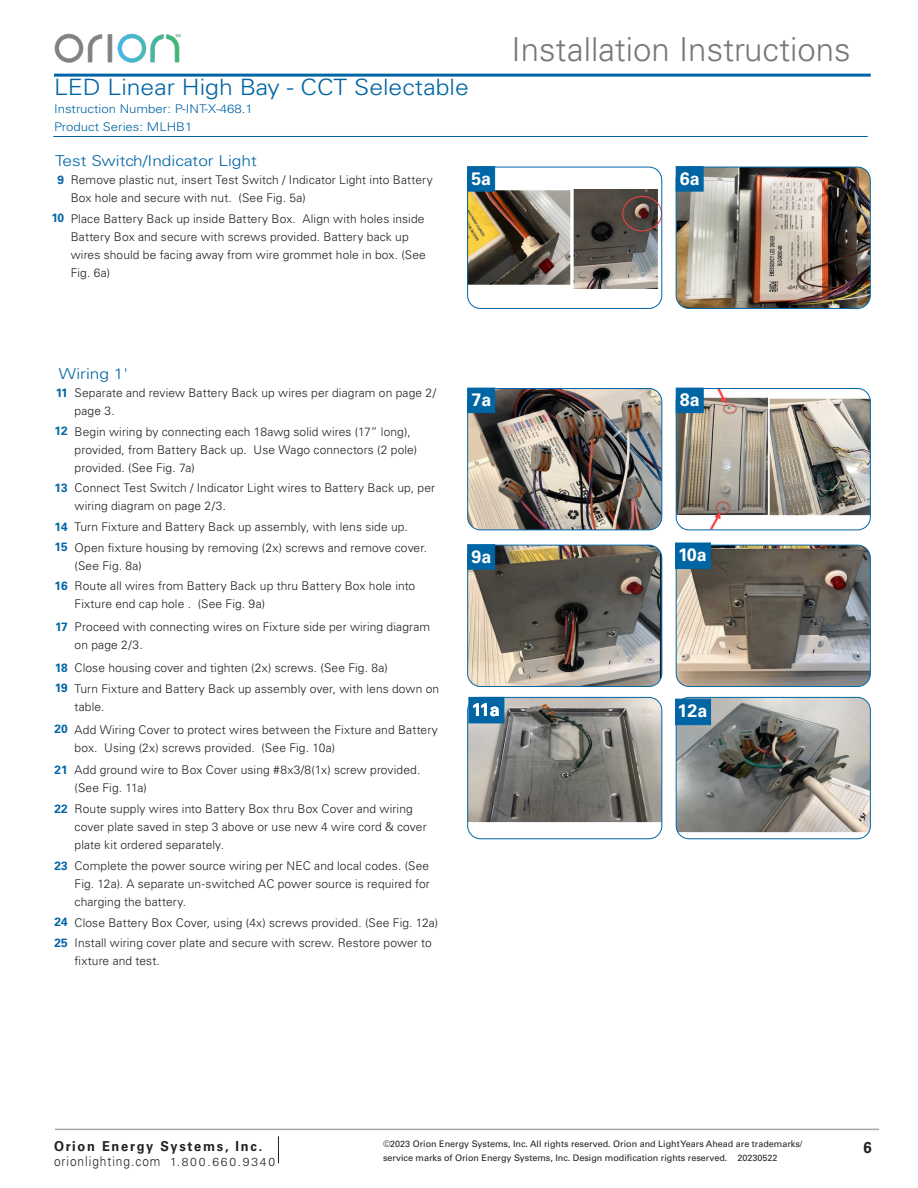
<style>
.page{position:relative;width:918px;height:1188px;background:#fff}
.page>*{position:absolute;margin:0;border:0;box-sizing:border-box;transform-origin:0 0}
.t1{font:300 33px "Univers LT Std";color:#76787b}
.t2{font:300 22.5px "Univers LT Std";color:#0065a4;scale:1.1 1}
.t3{font:700 18px "Univers LT Std";color:#fff}
.t4{font:700 15.9px "Univers LT Std";color:#231f20;scale:.94 1}
.subhead{font:300 15px "Univers LT Std";color:#0065a4;scale:1.15 1}
.t5{font:700 13.65px "Univers LT Std";letter-spacing:.14em;color:#231f20;scale:.94 1}
.t6{font:300 13.5px "Univers LT Std";letter-spacing:.08em;color:#231f20;scale:.88 1}
.t7{font:300 12px/18px "Univers LT Std";letter-spacing:.01em;color:#231f20}
.t8{font:300 12px/18px "Univers LT Std";color:#0065a4;scale:1.1 1}
.t9{font:700 12px "Univers LT Std";color:#0065a4}
.Textbook_Header_Even{font:9px/13.5px "Univers LT Std";color:#231f20}
.s1{font-size:11.55px}
</style>
<div class="page">
<svg style="left:278px;top:1136px;width:1px;height:27px"></svg>
<hr style="left:55px;top:1129px;width:824px;height:1px;background:#a8a9ad">
<hr style="left:54px;top:74px;width:817px;height:3px;background:#0065a4">
<img style="left:54px;top:33px;width:127px;height:30px">
<hr style="left:53px;top:136px;width:815px;height:1px;background:#0065a4">
<img style="left:469px;top:190px;width:191px;height:99px">
<div style="left:467px;top:167px;width:195px;height:142px;border:1px solid #0065a4;border-radius:13px"></div>
<div style="left:467px;top:166px;width:28px;height:26px;background:#0065a4;border:1px solid #0065a4"></div>
<img style="left:676px;top:167px;width:194px;height:141px">
<div style="left:676px;top:167px;width:195px;height:142px;border:1px solid #0065a4;border-radius:13px"></div>
<div style="left:676px;top:166px;width:28px;height:26px;background:#0065a4;border:1px solid #0065a4"></div>
<img style="left:468px;top:389px;width:194px;height:141px">
<div style="left:467px;top:388px;width:195px;height:142px;border:1px solid #0065a4;border-radius:13px"></div>
<div style="left:467px;top:388px;width:28px;height:25px;background:#0065a4"></div>
<img style="left:676px;top:389px;width:194px;height:141px">
<div style="left:676px;top:388px;width:195px;height:142px;border:1px solid #0065a4;border-radius:13px"></div>
<div style="left:676px;top:388px;width:28px;height:25px;background:#0065a4;border:1px solid #0065a4"></div>
<img style="left:469px;top:545px;width:193px;height:142px">
<div style="left:467px;top:545px;width:195px;height:142px;border:1px solid #0065a4;border-radius:13px"></div>
<div style="left:467px;top:544px;width:28px;height:26px;background:#0065a4;border:1px solid #0065a4"></div>
<img style="left:676px;top:545px;width:194px;height:142px">
<div style="left:676px;top:545px;width:195px;height:142px;border:1px solid #0065a4;border-radius:13px"></div>
<div style="left:675px;top:543px;width:36px;height:26px;background:#0065a4"></div>
<img style="left:468px;top:697px;width:194px;height:125px">
<div style="left:467px;top:697px;width:195px;height:142px;border:1px solid #0065a4;border-radius:13px"></div>
<img style="left:676px;top:697px;width:194px;height:135px">
<div style="left:676px;top:697px;width:195px;height:142px;border:1px solid #0065a4;border-radius:13px"></div>
<div style="left:469px;top:697px;width:35px;height:26px;background:#0065a4"></div>
<div style="left:675px;top:699px;width:36px;height:26px;background:#0065a4"></div>
<h1 class="t1" style="left:512px;top:29px;width:341px">Installation Instructions</h1>
<p class="t2" style="left:54px;top:74px;width:379px">LED Linear High Bay - CCT Selectable</p>
<p class="t8" style="left:54px;top:100px;width:182px">Instruction Number: P-INT-X-468.1<br>Product Series: MLHB1</p>
<p class="subhead" style="left:55px;top:152px;width:177px">Test Switch/Indicator Light</p>
<p class="t9" style="left:57px;top:173px;width:8px">9</p>
<p class="t7" style="left:71px;top:171px;width:364px">Remove plastic nut, insert Test Switch / Indicator Light into Battery<br>Box hole and secure with nut. (See Fig. 5a)</p>
<p class="t9" style="left:52px;top:211px;width:14px">10</p>
<p class="t7" style="left:71px;top:210px;width:357px">Place Battery Back up inside Battery Box. Align with holes inside Battery Box and secure with screws provided. Battery back up wires should be facing away from wire grommet hole in box. (See Fig. 6a)</p>
<p class="t3" style="left:471px;top:168px;width:21px">5a</p>
<p class="t3" style="left:680px;top:168px;width:21px">6a</p>
<p class="subhead" style="left:59px;top:365px;width:62px">Wiring 1'</p>
<p class="t9" style="left:56px;top:385px;width:14px">11</p>
<p class="t7" style="left:75px;top:384px;width:363px">Separate and review Battery Back up wires per diagram on page 2/ page 3.</p>
<p class="t9" style="left:55px;top:424px;width:15px">12</p>
<p class="t7" style="left:75px;top:422px;width:344px">Begin wiring by connecting each 18awg solid wires (17” long), provided, from Battery Back up. Use Wago connectors (2 pole) provided. (See Fig. 7a)</p>
<p class="t9" style="left:55px;top:481px;width:15px">13</p>
<p class="t7" style="left:75px;top:479px;width:362px">Connect Test Switch / Indicator Light wires to Battery Back up, per wiring diagram on page 2/3.</p>
<p class="t9" style="left:55px;top:519px;width:15px">14</p>
<p class="t7" style="left:75px;top:518px;width:335px">Turn Fixture and Battery Back up assembly, with lens side up.</p>
<p class="t9" style="left:55px;top:540px;width:15px">15</p>
<p class="t7" style="left:75px;top:538px;width:354px">Open fixture housing by removing (2x) screws and remove cover. (See Fig. 8a)</p>
<p class="t9" style="left:55px;top:579px;width:15px">16</p>
<p class="t7" style="left:75px;top:577px;width:342px">Route all wires from Battery Back up thru Battery Box hole into<br>Fixture end cap hole . (See Fig. 9a)</p>
<p class="t9" style="left:55px;top:620px;width:14px">17</p>
<p class="t7" style="left:75px;top:618px;width:357px">Proceed with connecting wires on Fixture side per wiring diagram on page 2/3.</p>
<p class="t9" style="left:55px;top:661px;width:14px">18</p>
<p class="t7" style="left:75px;top:659px;width:315px">Close housing cover and tighten (2x) screws. (See Fig. 8a)</p>
<p class="t9" style="left:55px;top:681px;width:14px">19</p>
<p class="t7" style="left:75px;top:679px;width:366px">Turn Fixture and Battery Back up assembly over, with lens down on table.</p>
<p class="t9" style="left:55px;top:722px;width:15px">20</p>
<p class="t7" style="left:75px;top:720px;width:365px">Add Wiring Cover to protect wires between the Fixture and Battery box. Using (2x) screws provided. (See Fig. 10a)</p>
<p class="t9" style="left:55px;top:763px;width:15px">21</p>
<p class="t7" style="left:75px;top:761px;width:347px">Add ground wire to Box Cover using #8x3/8(1x) screw provided. (See Fig. 11a)</p>
<p class="t9" style="left:55px;top:802px;width:15px">22</p>
<p class="t7" style="left:75px;top:800px;width:354px">Route supply wires into Battery Box thru Box Cover and wiring cover plate saved in step 3 above or use new 4 wire cord &amp; cover plate kit ordered separately.</p>
<p class="t9" style="left:55px;top:858px;width:15px">23</p>
<p class="t7" style="left:75px;top:857px;width:357px;text-align:justify">Complete the power source wiring per NEC and local codes. (See Fig. 12a). A separate un-switched AC power source is required for charging the battery.</p>
<p class="t9" style="left:55px;top:915px;width:15px">24</p>
<p class="t7" style="left:75px;top:913px;width:365px">Close Battery Box Cover, using (4x) screws provided. (See Fig. 12a)</p>
<p class="t9" style="left:55px;top:936px;width:15px">25</p>
<p class="t7" style="left:75px;top:934px;width:359px">Install wiring cover plate and secure with screw. Restore power to fixture and test.</p>
<p class="t3" style="left:471px;top:389px;width:21px">7a</p>
<p class="t3" style="left:680px;top:389px;width:21px">8a</p>
<p class="t3" style="left:471px;top:546px;width:21px">9a</p>
<p class="t3" style="left:678px;top:544px;width:30px">10a</p>
<p class="t3" style="left:472px;top:699px;width:30px">11a</p>
<p class="t3" style="left:678px;top:701px;width:31px">12a</p>
<p class="t5" style="left:54px;top:1138px;width:223px">Orion Energy Systems, Inc.</p>
<p class="t6" style="left:54px;top:1153px;width:253px">orionlighting.com <span class="s1">1.800.660.9340</span></p>
<p class="Textbook_Header_Even" style="left:383px;top:1137px;width:421px">©2023 Orion Energy Systems, Inc. All rights reserved. Orion and Light Years Ahead are trademarks/ service marks of Orion Energy Systems, Inc. Design modification rights reserved. 20230522</p>
<h3 class="t4" style="left:863px;top:1138px;width:10px">6</h3>
</div>
